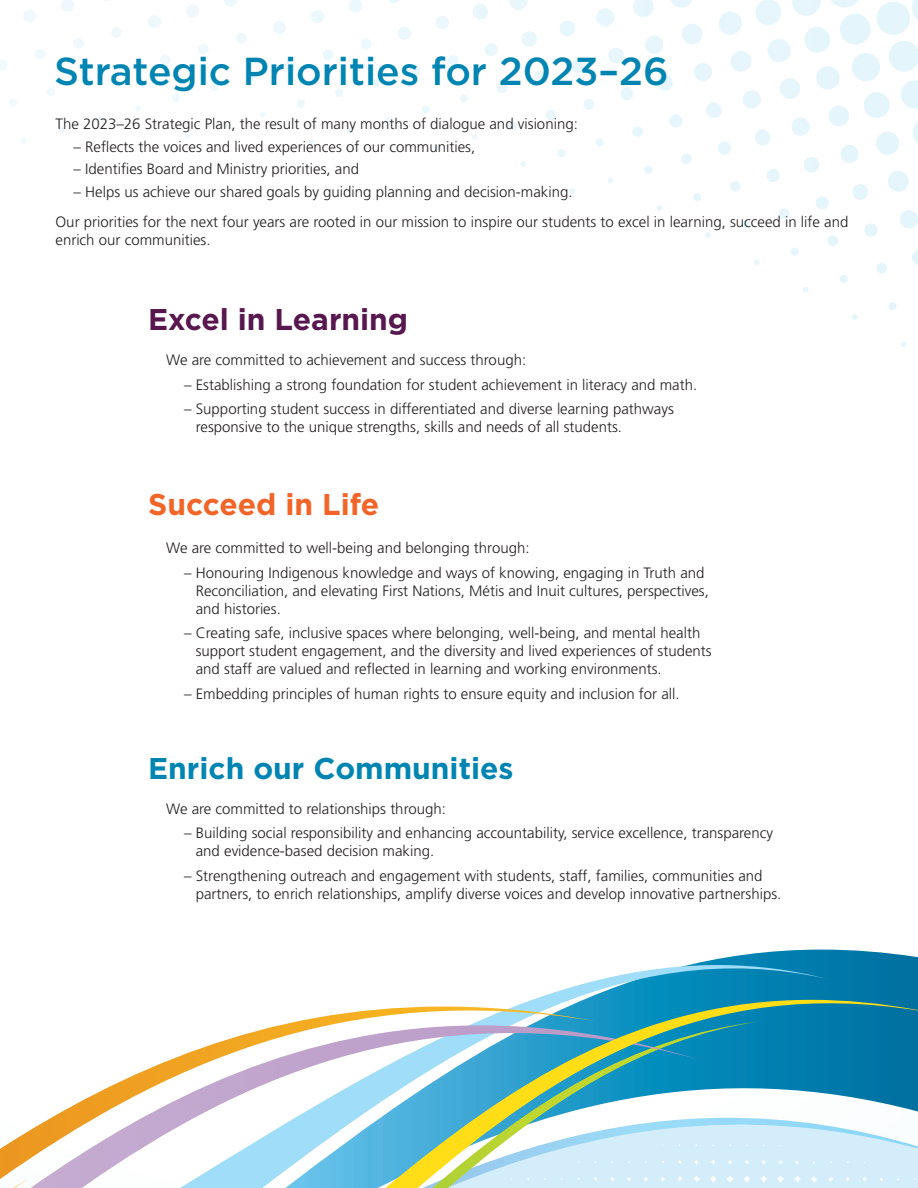
<style>
.page{position:relative;width:918px;height:1188px;background:#fff}
.page>*{position:absolute;margin:0;border:0;box-sizing:border-box;transform-origin:0 0}
.h1__head{font:500 39px "Gotham";color:#0085b2}
.h1__head-2{font:700 30px "Gotham";color:#0085b2}
.h1__head-3{font:700 30px "Gotham";color:#58184f}
.h1__head-4{font:700 30px "Gotham";color:#f26427}
.p__body{font:300 15px/18px "Frutiger LT Std";color:#231f20}
.p__first_para{font:300 15px/18px "Frutiger LT Std";color:#231f20}
</style>
<div class="page">
<svg style="left:23px;top:0;width:895px;height:47px"></svg>
<svg style="left:617px;top:949px;width:210px;height:27px"></svg>
<svg style="left:385px;top:976px;width:533px;height:212px;background:#71b8cc"></svg>
<svg style="left:139px;top:979px;width:458px;height:200px"></svg>
<svg style="left:0;top:1073px;width:139px;height:115px"></svg>
<p class="h1__head" style="left:54px;top:46px;width:616px">Strategic Priorities for 2023–26</p>
<p class="p__first_para" style="left:56px;top:115px;width:524px">The 2023–26 Strategic Plan, the result of many months of dialogue and visioning:</p>
<p class="p__body" style="left:74px;top:138px;width:403px">– Reflects the voices and lived experiences of our communities,</p>
<p class="p__body" style="left:74px;top:160px;width:287px">– Identifies Board and Ministry priorities, and</p>
<p class="p__body" style="left:74px;top:183px;width:501px">– Helps us achieve our shared goals by guiding planning and decision-making.</p>
<p class="p__first_para" style="left:56px;top:213px;width:794px">Our priorities for the next four years are rooted in our mission to inspire our students to excel in learning, succeed in life and enrich our communities.</p>
<p class="h1__head-3" style="left:148px;top:302px;width:262px">Excel in Learning</p>
<p class="p__first_para" style="left:166px;top:351px;width:362px">We are committed to achievement and success through:</p>
<p class="p__body" style="left:184px;top:376px;width:515px">– Establishing a strong foundation for student achievement in literacy and math.</p>
<p class="p__body" style="left:196px;top:400px;width:480px;text-indent:-12px">– Supporting student success in differentiated and diverse learning pathways responsive to the unique strengths, skills and needs of all students.</p>
<p class="h1__head-4" style="left:148px;top:487px;width:233px">Succeed in Life</p>
<p class="p__body" style="left:166px;top:539px;width:365px">We are committed to well-being and belonging through:</p>
<p class="p__body" style="left:196px;top:564px;width:515px;text-indent:-12px">– Honouring Indigenous knowledge and ways of knowing, engaging in Truth and<br>Reconciliation, and elevating First Nations, Métis and Inuit cultures, perspectives, and histories.</p>
<p class="p__body" style="left:196px;top:624px;width:517px;text-indent:-12px">– Creating safe, inclusive spaces where belonging, well-being, and mental health support student engagement, and the diversity and lived experiences of students and staff are valued and reflected in learning and working environments.</p>
<p class="p__body" style="left:184px;top:685px;width:497px">– Embedding principles of human rights to ensure equity and inclusion for all.</p>
<p class="h1__head-2" style="left:148px;top:751px;width:367px">Enrich our Communities</p>
<p class="p__body" style="left:166px;top:800px;width:281px">We are committed to relationships through:</p>
<p class="p__body" style="left:196px;top:825px;width:579px;text-indent:-12px">– Building social responsibility and enhancing accountability, service excellence, transparency and evidence-based decision making.</p>
<p class="p__body" style="left:196px;top:867px;width:587px;text-indent:-12px">– Strengthening outreach and engagement with students, staff, families, communities and partners, to enrich relationships, amplify diverse voices and develop innovative partnerships.</p>
</div>
